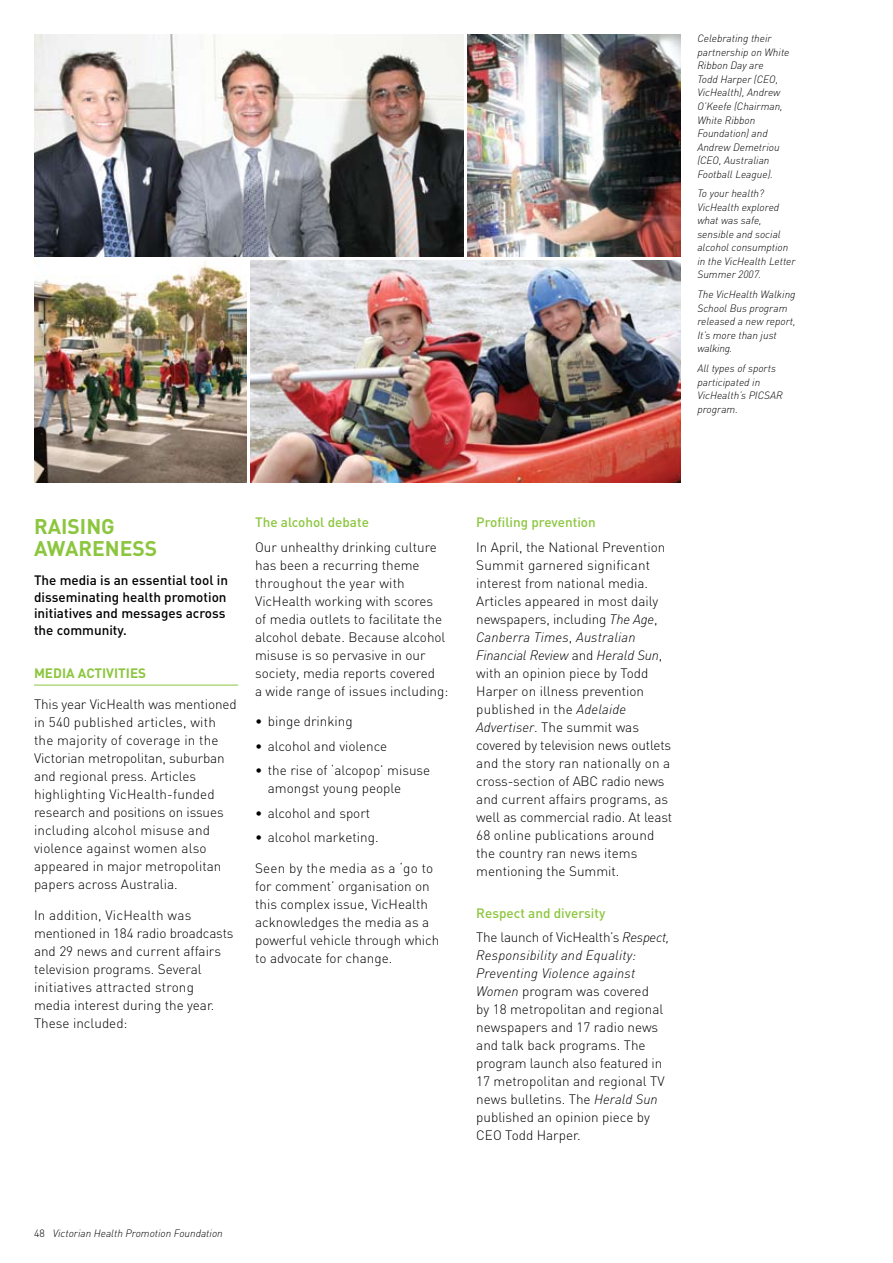
<style>
.page{position:relative;width:893px;height:1263px;background:#fff}
.page>*{position:absolute;margin:0;border:0;box-sizing:border-box;transform-origin:0 0}
.t1{font:700 21px/22.5px "DIN";color:#8cc63f}
.t2{font:300 13.5px/18px "DIN";color:#000}
.t3{font:500 13.5px/16.5px "DIN";color:#000}
.t4{font:300 13.5px/24.5px "DIN";letter-spacing:-.02em;color:#000}
.t5{font:500 13.5px "DIN";color:#8cc63f}
.t6{font:700 13.5px "DIN";color:#8cc63f}
.t7{font:italic 300 10.5px/13.5px "DIN";color:#000}
.s1{font-style:italic}
.s2{font-weight:500;color:#8cc63f}
.s3{font-style:normal}
</style>
<div class="page">
<hr style="left:34px;top:685px;width:204px;height:1px;background:#8cc63f">
<img style="left:34px;top:34px;width:429px;height:222px">
<img style="left:468px;top:34px;width:212px;height:222px">
<img style="left:251px;top:260px;width:429px;height:222px">
<img style="left:34px;top:260px;width:213px;height:222px">
<p class="t7" style="left:697px;top:32px;width:94px">Celebrating their partnership on White<br>Ribbon Day are<br>Todd Harper (CEO,<br>VicHealth), Andrew<br>O’Keefe (Chairman,<br>White Ribbon<br>Foundation) and<br>Andrew Demetriou (CEO, Australian<br>Football League).</p>
<p class="t7" style="left:697px;top:187px;width:100px">To your health?<br>VicHealth explored what was safe, sensible and social alcohol consumption in the VicHealth Letter<br>Summer 2007.</p>
<p class="t7" style="left:697px;top:288px;width:100px">The VicHealth Walking<br>School Bus program released a new report,<br>It’s more than just walking.</p>
<p class="t7" style="left:697px;top:362px;width:87px">All types of sports participated in<br>VicHealth’s PICSAR program.</p>
<h1 class="t1" style="left:34px;top:514px;width:112px">RAISING<br>AWAREN ESS</h1>
<p class="t3" style="left:34px;top:572px;width:195px">The media is an essential tool in disseminating health promotion initiatives and messages across the community.</p>
<p class="t6" style="left:34px;top:665px;width:113px">MEDIA ACTIVITIES</p>
<p class="t2" style="left:34px;top:695px;width:204px">This year VicHealth was mentioned in 540 published articles, with the majority of coverage in the<br>Victorian metropolitan, suburban and regional press. Articles highlighting VicHealth-funded research and positions on issues including alcohol misuse and violence against women also appeared in major metropolitan papers across Australia.</p>
<p class="t2" style="left:34px;top:906px;width:201px">In addition, VicHealth was mentioned in 184 radio broadcasts and 29 news and current affairs television programs. Several initiatives attracted strong media interest during the year.<br>These included:</p>
<p class="t5" style="left:255px;top:514px;width:115px">The alcohol debate</p>
<p class="t2" style="left:255px;top:538px;width:195px">Our unhealthy drinking culture has been a recurring theme throughout the year with<br>VicHealth working with scores<br>of media outlets to facilitate the alcohol debate. Because alcohol misuse is so pervasive in our society, media reports covered<br>a wide range of issues including:</p>
<p class="t2" style="left:255px;top:712px;width:99px">• binge drinking</p>
<p class="t2" style="left:255px;top:737px;width:134px">• alcohol and violence</p>
<p class="t2" style="left:268px;top:761px;width:164px;text-indent:-13px">• the rise of ‘alcopop’ misuse amongst young people</p>
<p class="t2" style="left:255px;top:803px;width:117px">• alcohol and sport</p>
<p class="t2" style="left:255px;top:828px;width:125px">• alcohol marketing.</p>
<p class="t2" style="left:255px;top:859px;width:186px">Seen by the media as a ‘go to for comment’ organisation on this complex issue, VicHealth acknowledges the media as a powerful vehicle through which to advocate for change.</p>
<p class="t5" style="left:476px;top:514px;width:121px">Profiling prevention</p>
<p class="t2" style="left:476px;top:538px;width:197px">In April, the National Prevention<br>Summit garnered significant interest from national media.<br>Articles appeared in most daily newspapers, including <span class="s1">The Age</span>,<br><span class="s1">Canberra Times</span>, <span class="s1">Australian<br>Financial Review</span> and <span class="s1">Herald Sun</span>, with an opinion piece by Todd<br>Harper on illness prevention published in the <span class="s1">Adelaide<br>Advertiser</span>. The summit was covered by television news outlets and the story ran nationally on a cross-section of ABC radio news and current affairs programs, as well as commercial radio. At least<br>68 online publications around the country ran news items mentioning the Summit.</p>
<p class="t4" style="left:476px;top:900px;width:195px"><span class="s2">Respect and diversity<br></span>The launch of VicHealth’s <span class="s1">Respect,</span></p>
<p class="t2" style="left:476px;top:946px;width:190px"><span class="s1">Responsibility and Equality:<br>Preventing Violence against<br>Women</span> program was covered by 18 metropolitan and regional newspapers and 17 radio news and talk back programs. The program launch also featured in<br>17 metropolitan and regional TV news bulletins. The <span class="s1">Herald Sun </span>published an opinion piece by<br>CEO Todd Harper.</p>
<p class="t7" style="left:34px;top:1227px;width:190px"><span class="s3">48</span> Victorian Health Promotion Foundation</p>
</div>
